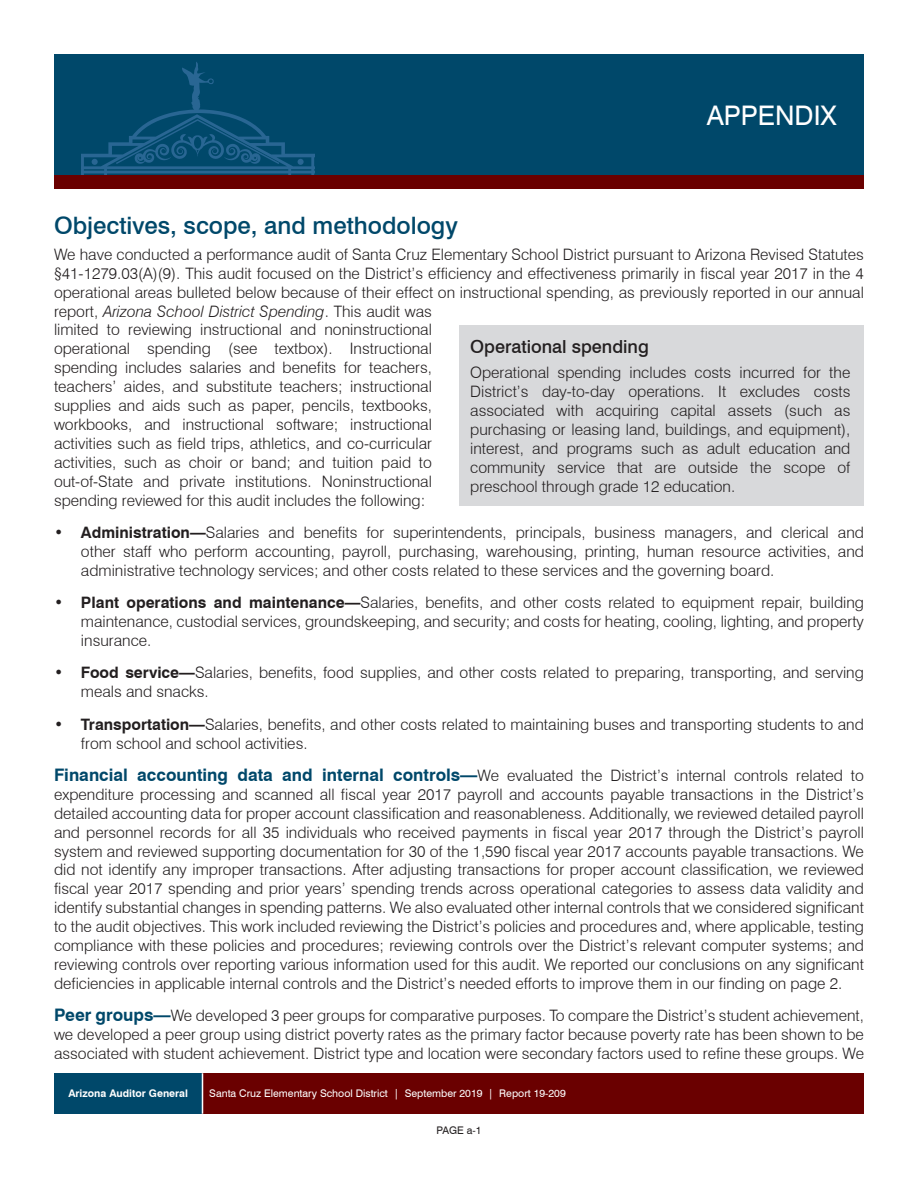
<style>
.page{position:relative;width:918px;height:1188px;background:#fff}
.page>*{position:absolute;margin:0;border:0;box-sizing:border-box;transform-origin:0 0}
.t1{font:27px "Swiss 721 BT";color:#fff}
.t2{font:500 24px "Swiss 721 BT";color:#00486a}
.t3{font:500 18px "Swiss 721 BT";color:#231f20}
.t4{font:300 15.75px/18.9px "Swiss 721 BT";color:#231f20;text-align:justify}
.t5{font:10.5px "Swiss 721 BT";color:#fff}
.t6{font:700 10.5px "Swiss 721 BT";color:#fff}
.t7{font:10.5px "Swiss 721 BT";color:#231f20}
.s1{font-style:italic}
.s2{font-weight:700}
.s3{font-weight:700;font-size:17.25px;color:#00486a}
</style>
<div class="page">
<div style="left:54px;top:54px;width:810px;height:122px;background:#00486a"></div>
<div style="left:54px;top:176px;width:810px;height:13px;background:#6a0000"></div>
<svg style="left:81px;top:62px;width:233px;height:112px"></svg>
<div style="left:54px;top:1073px;width:148px;height:41px;background:#00486a"></div>
<div style="left:202px;top:1073px;width:662px;height:41px;background:#6a0000"></div>
<hr style="left:202px;top:1073px;width:1px;height:41px;background:#fff">
<div style="left:459px;top:326px;width:405px;height:180px;background:#d8d9db"></div>
<h1 class="t1" style="left:707px;top:99px;width:132px">APPENDIX</h1>
<h2 class="t2" style="left:54px;top:211px;width:405px">Objectives, scope, and methodology</h2>
<p class="t4" style="left:54px;top:245px;width:812px;text-align:left">We have conducted a performance audit of Santa Cruz Elementary School District pursuant to Arizona Revised Statutes §41-1279.03(A)(9). This audit focused on the District’s efficiency and effectiveness primarily in fiscal year 2017 in the 4 operational areas bulleted below because of their effect on instructional spending, as previously reported in our annual report, <span class="s1">Arizona School District Spending</span>. This audit was<br>limited to reviewing instructional and noninstructional<br>operational spending (see textbox). Instructional<br>spending includes salaries and benefits for teachers,<br>teachers’ aides, and substitute teachers; instructional<br>supplies and aids such as paper, pencils, textbooks,<br>workbooks, and instructional software; instructional<br>activities such as field trips, athletics, and co-curricular<br>activities, such as choir or band; and tuition paid to<br>out-of-State and private institutions. Noninstructional<br>spending reviewed for this audit includes the following:</p>
<p class="t4" style="left:81px;top:523px;width:784px;text-indent:-27px"><span class="s2">• Administration—</span>Salaries and benefits for superintendents, principals, business managers, and clerical and other staff who perform accounting, payroll, purchasing, warehousing, printing, human resource activities, and administrative technology services; and other costs related to these services and the governing board.</p>
<p class="t4" style="left:81px;top:593px;width:785px;text-indent:-27px"><span class="s2">• Plant operations and maintenance—</span>Salaries, benefits, and other costs related to equipment repair, building maintenance, custodial services, groundskeeping, and security; and costs for heating, cooling, lighting, and property insurance.</p>
<p class="t4" style="left:81px;top:663px;width:784px;text-indent:-27px"><span class="s2">• Food service—</span>Salaries, benefits, food supplies, and other costs related to preparing, transporting, and serving meals and snacks.</p>
<p class="t4" style="left:81px;top:715px;width:784px;text-indent:-27px"><span class="s2">• Transportation—</span>Salaries, benefits, and other costs related to maintaining buses and transporting students to and from school and school activities.</p>
<p class="t4" style="left:54px;top:766px;width:811px"><span class="s3">Financial accounting data and internal controls—</span>We evaluated the District’s internal controls related to expenditure processing and scanned all fiscal year 2017 payroll and accounts payable transactions in the District’s detailed accounting data for proper account classification and reasonableness. Additionally, we reviewed detailed payroll and personnel records for all 35 individuals who received payments in fiscal year 2017 through the District’s payroll system and reviewed supporting documentation for 30 of the 1,590 fiscal year 2017 accounts payable transactions. We did not identify any improper transactions. After adjusting transactions for proper account classification, we reviewed fiscal year 2017 spending and prior years’ spending trends across operational categories to assess data validity and identify substantial changes in spending patterns. We also evaluated other internal controls that we considered significant to the audit objectives. This work included reviewing the District’s policies and procedures and, where applicable, testing compliance with these policies and procedures; reviewing controls over the District’s relevant computer systems; and reviewing controls over reporting various information used for this audit. We reported our conclusions on any significant deficiencies in applicable internal controls and the District’s needed efforts to improve them in our finding on page 2.</p>
<p class="t4" style="left:54px;top:1006px;width:812px"><span class="s3">Peer groups—</span>We developed 3 peer groups for comparative purposes. To compare the District’s student achievement, we developed a peer group using district poverty rates as the primary factor because poverty rate has been shown to be associated with student achievement. District type and location were secondary factors used to refine these groups. We</p>
<p class="t3" style="left:470px;top:335px;width:180px">Operational spending</p>
<p class="t4" style="left:470px;top:363px;width:382px">Operational spending includes costs incurred for the District’s day-to-day operations. It excludes costs associated with acquiring capital assets (such as purchasing or leasing land, buildings, and equipment), interest, and programs such as adult education and community service that are outside the scope of preschool through grade 12 education.</p>
<p class="t6" style="left:68px;top:1087px;width:121px">Arizona Auditor General</p>
<p class="t5" style="left:355px;top:1087px;width:358px">Santa Cruz Elementa y School District | September 2019 | Report 19-209</p>
<p class="t7" style="left:437px;top:1124px;width:46px">PAGE a-1</p>
<p class="t5" style="left:209px;top:1087px;width:358px">Santa Cruz Elementary School District | September 2019 | Report 19-209</p>
</div>
